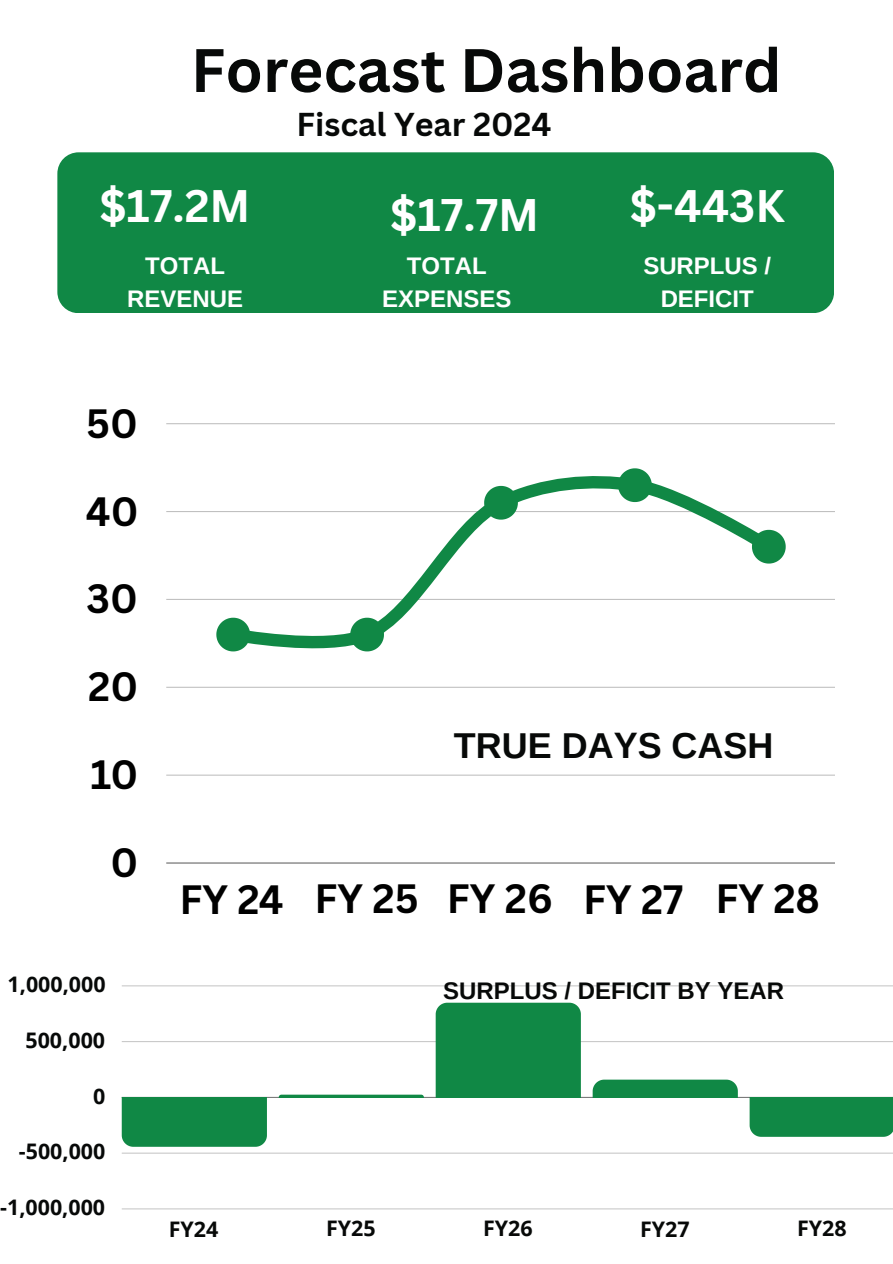
<style>
.page{position:relative;width:893px;height:1264px;background:#fff}
.page>*{position:absolute;margin:0;border:0;box-sizing:border-box;transform-origin:0 0}
.t1{font:700 60px "Canva Sans";color:#070908}
.t2{font:700 44.4px "Canva Sans";color:#fff}
.t3{font:700 39.9px "Canva Sans";color:#000}
.t4{font:700 36px "Arimo";color:#070908}
.t5{font:700 32.25px "Canva Sans";color:#070908}
.t6{font:700 24px/32.5px "Arimo";color:#fff;text-align:center}
.t7{font:700 24px "Arimo";color:#070908}
.t8{font:700 21.45px "Open Sans";color:#070908}
</style>
<div class="page">
<hr style="left:166px;top:774px;width:668px;height:1px;background:#000">
<hr style="left:166px;top:686px;width:668px;height:2px;background:#000">
<hr style="left:166px;top:599px;width:668px;height:1px;background:#000">
<hr style="left:166px;top:511px;width:668px;height:1px;background:#000">
<hr style="left:166px;top:423px;width:668px;height:1px;background:#000">
<hr style="left:166px;top:862px;width:668px;height:1px;background:#000">
<svg style="left:216px;top:468px;width:569px;height:183px"></svg>
<div style="left:57px;top:152px;width:777px;height:161px;background:#108845;border-radius:21px"></div>
<hr style="left:122px;top:1208px;width:770px;height:1px;background:#070908">
<hr style="left:122px;top:1152px;width:770px;height:1px;background:#070908">
<hr style="left:122px;top:1041px;width:770px;height:1px;background:#070908">
<hr style="left:122px;top:985px;width:770px;height:1px;background:#070908">
<hr style="left:122px;top:1096px;width:770px;height:1px;background:#070908">
<div style="left:122px;top:1097px;width:145px;height:49px;background:#108845"></div>
<svg style="left:279px;top:1094px;width:145px;height:3px"></svg>
<div style="left:435px;top:1002px;width:146px;height:95px;background:#108845"></div>
<svg style="left:592px;top:1079px;width:145px;height:18px;background:#1e8e4f"></svg>
<div style="left:749px;top:1097px;width:143px;height:39px;background:#108845"></div>
<p class="t1" style="left:191px;top:28px;width:592px">Forecast Dashboard</p>
<p class="t5" style="left:296px;top:101px;width:256px">Fiscal Year 2024</p>
<p class="t2" style="left:99px;top:174px;width:152px">$17.2M</p>
<p class="t2" style="left:390px;top:184px;width:150px">$17.7M</p>
<p class="t2" style="left:629px;top:174px;width:156px">$-443K</p>
<p class="t6" style="left:127px;top:249px;width:117px">TOTAL<br>REVENUE</p>
<p class="t3" style="left:86px;top:395px;width:53px">50</p>
<p class="t3" style="left:86px;top:483px;width:54px">40</p>
<p class="t3" style="left:86px;top:571px;width:53px">30</p>
<p class="t3" style="left:88px;top:658px;width:51px">20</p>
<p class="t3" style="left:90px;top:746px;width:50px">10</p>
<p class="t3" style="left:111px;top:834px;width:29px">0</p>
<p class="t6" style="left:382px;top:249px;width:131px">TOTAL<br>EXPENSES</p>
<p class="t6" style="left:643px;top:249px;width:129px">SURPLUS /<br>DEFICIT</p>
<p class="t4" style="left:454px;top:725px;width:321px">TRUE DAYS CASH</p>
<p class="t8" style="left:8px;top:969px;width:100px">1,000,000</p>
<p class="t8" style="left:26px;top:1025px;width:81px">500,000</p>
<p class="t8" style="left:93px;top:1080px;width:14px">0</p>
<p class="t8" style="left:19px;top:1136px;width:88px">-500,000</p>
<p class="t8" style="left:0;top:1192px;width:106px">-1,000,000</p>
<p class="t3" style="left:179px;top:871px;width:106px">FY 24</p>
<p class="t3" style="left:314px;top:870px;width:106px">FY 25</p>
<p class="t3" style="left:447px;top:870px;width:107px">FY 26</p>
<p class="t3" style="left:583px;top:871px;width:102px">FY 27</p>
<p class="t3" style="left:715px;top:870px;width:106px">FY 28</p>
<p class="t7" style="left:443px;top:977px;width:342px">SURPLUS / DEFICIT BY YEAR</p>
<p class="t8" style="left:169px;top:1213px;width:51px">FY24</p>
<p class="t8" style="left:326px;top:1213px;width:51px">FY25</p>
<p class="t8" style="left:483px;top:1213px;width:51px">FY26</p>
<p class="t8" style="left:640px;top:1213px;width:51px">FY27</p>
<p class="t8" style="left:797px;top:1213px;width:51px">FY28</p>
</div>
